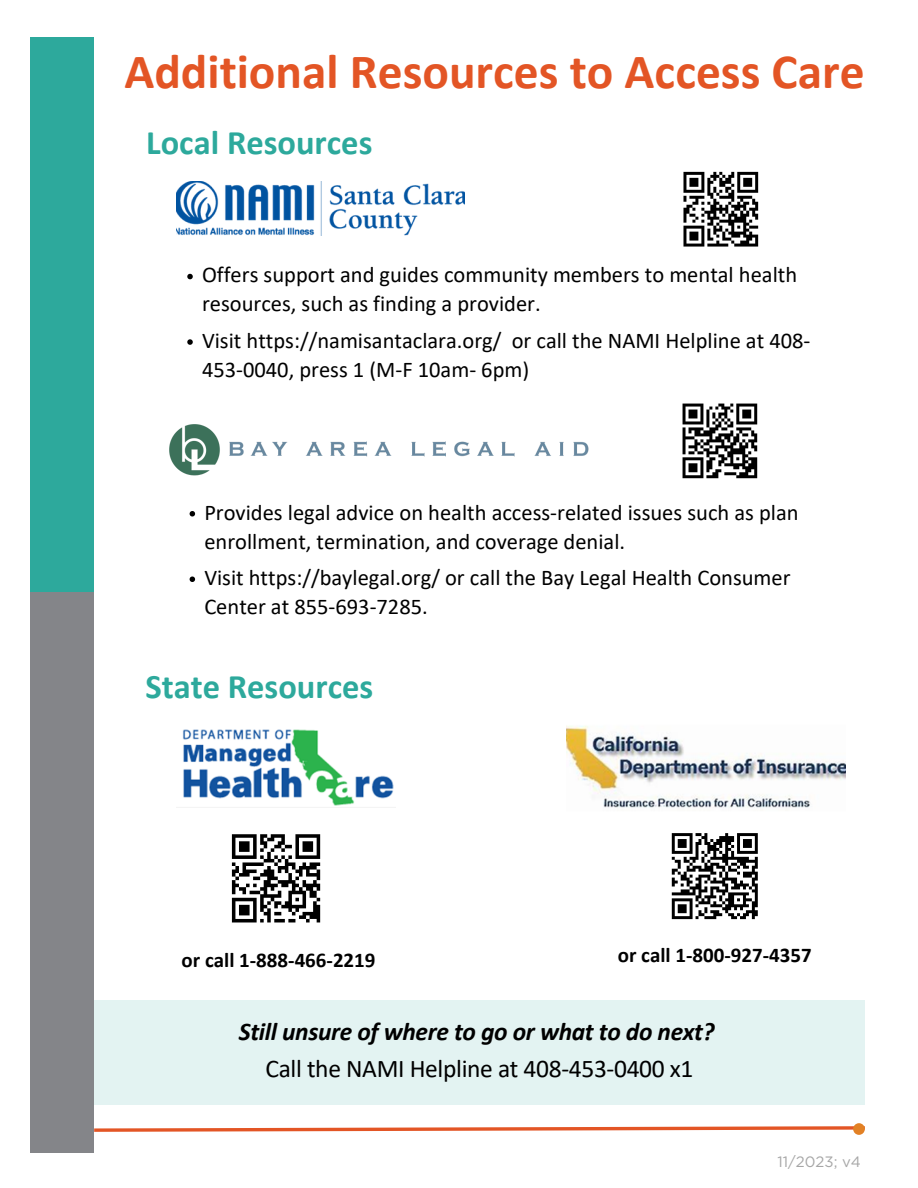
<style>
.page{position:relative;width:918px;height:1188px;background:#fff}
.page>*{position:absolute;margin:0;border:0;box-sizing:border-box;transform-origin:0 0}
.t1{font:700 49.5px "Calibri";color:#e35525}
.t2{font:700 34.5px "Calibri";color:#2da99c}
.t3{font:italic 700 25.5px "Calibri";letter-spacing:-.015em;color:#000}
.t4{font:25.5px "Calibri";letter-spacing:-.01em;color:#000}
.t5{font:22.5px/29px "Calibri";color:#000}
.t6{font:700 21px "Calibri";color:#000}
.t7{font:15px "Gotham";color:#a6a6a6}
</style>
<div class="page">
<div style="left:83px;top:1000px;width:782px;height:105px;background:#e3f3f2"></div>
<div style="left:31px;top:37px;width:63px;height:561px;background:#2da99c"></div>
<div style="left:31px;top:592px;width:63px;height:561px;background:#848589"></div>
<svg style="left:94px;top:1126px;width:771px;height:6px"></svg>
<div style="left:853px;top:1123px;width:12px;height:12px;background:#e28125;border-radius:50%"></div>
<img style="left:176px;top:182px;width:288px;height:54px">
<img style="left:169px;top:424px;width:420px;height:52px">
<img style="left:183px;top:729px;width:211px;height:77px">
<img style="left:567px;top:726px;width:279px;height:82px">
<svg style="left:683px;top:172px;width:75px;height:72px"></svg>
<hr style="left:683px;top:244px;width:21px;height:3px;background:#000">
<hr style="left:707px;top:244px;width:21px;height:3px;background:#000">
<hr style="left:734px;top:244px;width:24px;height:3px;background:#000">
<svg style="left:682px;top:403px;width:76px;height:76px"></svg>
<svg style="left:683px;top:404px;width:74px;height:74px"></svg>
<hr style="left:736px;top:475px;width:21px;height:3px;background:#000">
<svg style="left:232px;top:834px;width:88px;height:88px"></svg>
<svg style="left:671px;top:833px;width:87px;height:87px"></svg>
<svg style="left:190px;top:511px;width:5px;height:6px"></svg>
<svg style="left:190px;top:577px;width:5px;height:5px"></svg>
<svg style="left:187px;top:274px;width:6px;height:5px"></svg>
<svg style="left:187px;top:339px;width:6px;height:6px"></svg>
<p class="t1" style="left:124px;top:51px;width:742px">Additional Resources to Access Care</p>
<p class="t2" style="left:146px;top:128px;width:228px">Local Resources</p>
<p class="t5" style="left:202px;top:262px;width:597px">Offers support and guides community members to mental health resources, such as finding a provider.</p>
<p class="t5" style="left:202px;top:328px;width:610px">Visit https://namisantaclara.org/ or call the NAMI Helpline at 408-<br>453-0040, press 1 (M-F 10am- 6pm)</p>
<p class="t5" style="left:204px;top:499px;width:596px">Provides legal advice on health access-related issues such as plan enrollment, termination, and coverage denial.</p>
<p class="t5" style="left:204px;top:565px;width:588px">Visit https://baylegal.org/ or call the Bay Legal Health Consumer<br>Center at 855-693-7285.</p>
<p class="t2" style="left:145px;top:672px;width:229px">State Resources</p>
<p class="t6" style="left:182px;top:951px;width:195px">or call 1-888-466-2219</p>
<p class="t6" style="left:618px;top:947px;width:195px">or call 1-800-927-4357</p>
<p class="t3" style="left:239px;top:1021px;width:477px">Still unsure of where to go or what to do next?</p>
<p class="t4" style="left:265px;top:1058px;width:430px">Call the NAMI Helpline at 408-453-0400 x1</p>
<p class="t7" style="left:777px;top:1154px;width:85px">11/2023; v4</p>
</div>
